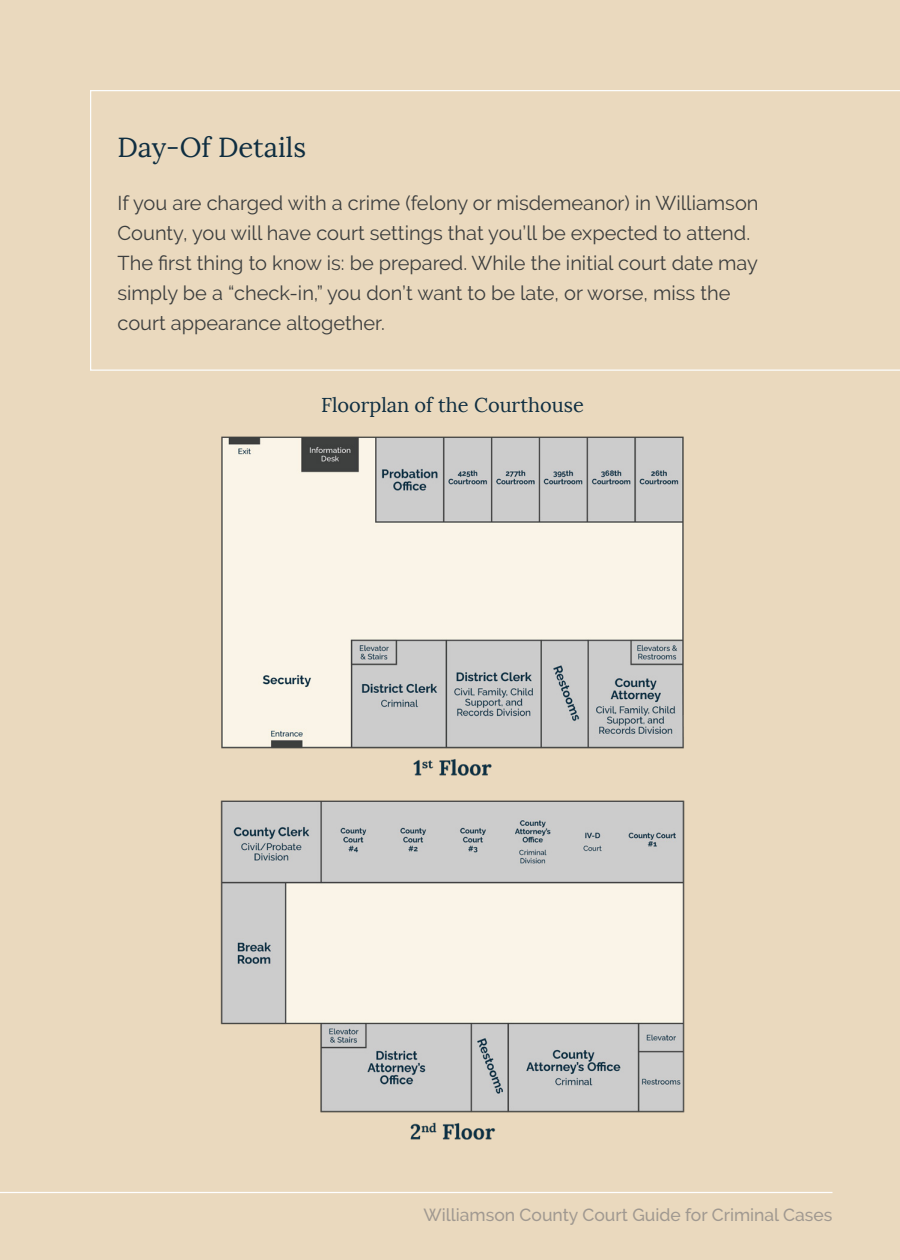
<style>
.page{position:relative;width:900px;height:1260px;background:#ead9be}
.page>*{position:absolute;margin:0;border:0;box-sizing:border-box;transform-origin:0 0}
.Subheader{font:27.5px "Lora";color:#0f2e41}
.t1{font:20px/30px "Raleway";color:#3c3e3e}
.Subheader-2{font:20px "Lora";color:#0f2e41}
.t2{font:500 17.5px "Raleway";color:#807d7d}
</style>
<div class="page">
<hr style="left:0;top:1192px;width:832px;height:1px;background:#fff">
<img style="left:221px;top:436px;width:463px;height:340px">
<img style="left:220px;top:800px;width:465px;height:340px">
<p class="Subheader" style="left:118px;top:131px;width:190px">Day-Of Details</p>
<p class="t1" style="left:118px;top:188px;width:643px">If you are charged with a crime (felony or misdemeanor) in Williamson County, you will have court settings that you’ll be expected to attend.<br>The first thing to know is: be prepared. While the initial court date may simply be a “check-in,” you don’t want to be late, or worse, miss the court appearance altogether.</p>
<p class="Subheader-2" style="left:321px;top:392px;width:264px">Floorplan of the Courthouse</p>
<p class="t2" style="left:423px;top:1204px;width:411px">Williamson County Court Guide for Criminal Cases</p>
</div>
